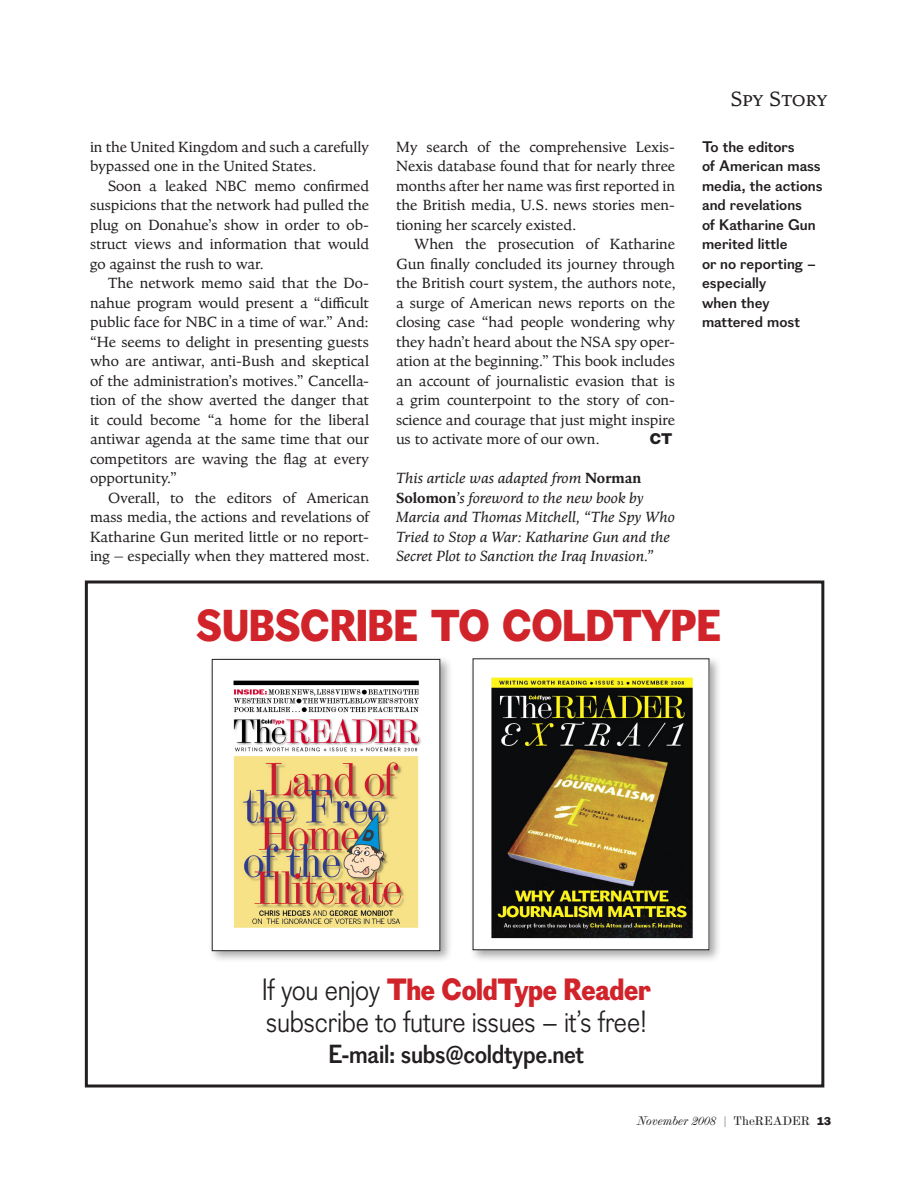
<style>
.page{position:relative;width:918px;height:1188px;background:#fff}
.page>*{position:absolute;margin:0;border:0;box-sizing:border-box;transform-origin:0 0}
.HeadMain{font:800 43.5px "Figgins Sans";letter-spacing:-.015em;color:#d1232a;scale:.9 1}
.HeadMain-2{font:30px/31.5px "Figgins Sans";letter-spacing:-.015em;color:#231f20;scale:.9 1}
.HeadMain-3{font:700 25.5px "Figgins Sans";letter-spacing:-.015em;color:#231f20;scale:.9 1}
.t1{font:21px "Goodchild Pro";letter-spacing:-.01em;color:#231f20}
.Text2_text{font:15px/19.5px "Goodchild Pro";color:#231f20;text-align:justify}
.Credit{font:italic 15px/19.5px "Goodchild Pro";color:#231f20}
.t2{font:700 15px/19.5px "Figgins Sans";color:#231f20}
.Text2_text-2{font:800 15px "Figgins Sans";color:#231f20}
.t3{font:italic 12px "Scotch Modern";color:#231f20}
.s1{font-weight:700;font-style:normal}
.s2{font-weight:800;color:#d1232a}
.s3{font-style:normal}
.s4{font-family:"Figgins Sans";font-weight:800;font-style:normal}
</style>
<div class="page">
<div style="left:85px;top:580px;width:739px;height:508px;border:3px solid #231f20"></div>
<div style="left:469px;top:655px;width:253px;height:308px;background:#231f20;opacity:.4"></div>
<img style="left:475px;top:660px;width:232px;height:288px">
<div style="left:208px;top:655px;width:245px;height:309px;background:#231f20;opacity:.4"></div>
<img style="left:214px;top:661px;width:224px;height:288px">
<div style="left:212px;top:659px;width:228px;height:292px;border:1px solid #231f20"></div>
<p class="Text2_text" style="left:90px;top:137px;width:280px">in the United Kingdom and such a carefully bypassed one in the United States.</p>
<p class="Text2_text" style="left:90px;top:176px;width:281px;text-indent:18px">Soon a leaked NBC memo confirmed suspicions that the network had pulled the plug on Donahue’s show in order to ob&shy;struct views and information that would go against the rush to war.</p>
<p class="Text2_text" style="left:90px;top:273px;width:281px;text-indent:18px">The network memo said that the Do&shy;nahue program would present a “difficult public face for NBC in a time of war.” And: “He seems to delight in presenting guests who are antiwar, anti-Bush and skeptical of the administration’s motives.” Cancella&shy;tion of the show averted the danger that it could become “a home for the liberal antiwar agenda at the same time that our competitors are waving the flag at every opportunity.”</p>
<p class="Text2_text" style="left:90px;top:488px;width:282px;text-indent:18px">Overall, to the editors of American mass media, the actions and revelations of Katharine Gun merited little or no report&shy;ing – especially when they mattered most.</p>
<p class="Text2_text" style="left:396px;top:137px;width:281px">My search of the comprehensive Lexis-Nexis database found that for nearly three months after her name was first reported in the British media, U.S. news stories men&shy;tioning her scarcely existed.</p>
<p class="Text2_text" style="left:396px;top:234px;width:282px;text-indent:18px">When the prosecution of Katharine Gun finally concluded its journey through the British court system, the authors note, a surge of American news reports on the closing case “had people wondering why they hadn’t heard about the NSA spy oper&shy;ation at the beginning.” This book includes an account of journalistic evasion that is a grim counterpoint to the story of con&shy;science and courage that just might inspire us to activate more of our own.</p>
<p class="Text2_text-2" style="left:650px;top:429px;width:24px">CT</p>
<p class="Credit" style="left:396px;top:468px;width:281px">This article was adapted from <span class="s1">Norman Solomon</span>’s foreword to the new book by Marcia and Thomas Mitchell, “The Spy Who Tried to Stop a War: Katharine Gun and the Secret Plot to Sanction the Iraq Invasion.”</p>
<p class="t1" style="left:731px;top:87px;width:99px">Spy Story</p>
<p class="t2" style="left:702px;top:137px;width:122px">To the editors<br>of American mass media, the actions and revelations<br>of Katharine Gun merited little<br>or no reporting – especially<br>when they mattered most</p>
<p class="HeadMain" style="left:196px;top:599px;width:585px">SUBSCRIBE TO COLDTYPE</p>
<p class="HeadMain-2" style="left:262px;top:975px;width:434px">If you enjoy <span class="s2">THE COLDTYPE READER </span>subscribe to future issues – it’s free!</p>
<p class="HeadMain-3" style="left:329px;top:1039px;width:286px">E-mail: subs@coldtype.net</p>
<p class="t3" style="left:637px;top:1114px;width:195px">November 2008 <span class="s3">| THEREADER</span> <span class="s4">13</span></p>
</div>
